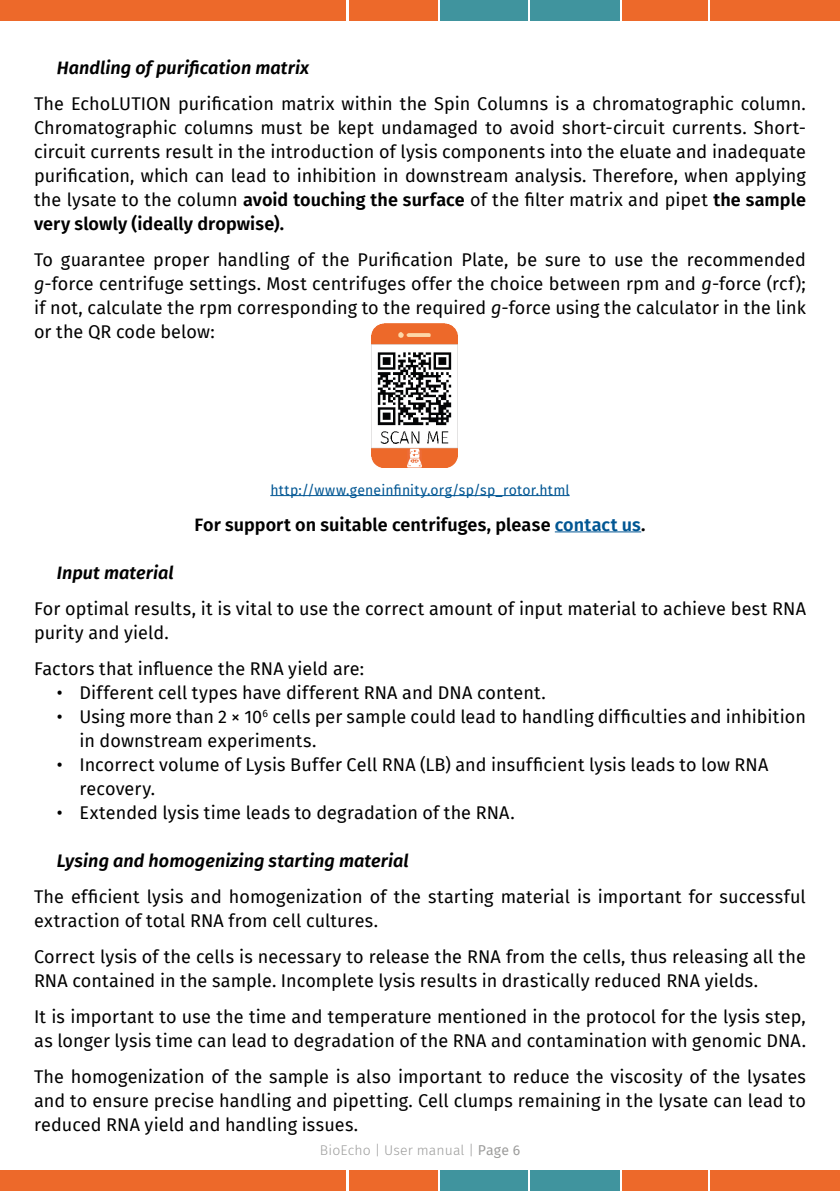
<style>
.page{position:relative;width:840px;height:1191px;background:#fff}
.page>*{position:absolute;margin:0;border:0;box-sizing:border-box;transform-origin:0 0}
.t1{font:18px/24px "Fira Sans";letter-spacing:.005em;color:#000}
.t2{font:italic 600 18px "Fira Sans";letter-spacing:.005em;color:#000}
.t3{font:600 18px "Fira Sans";letter-spacing:.005em;color:#000}
.t4{font:14px "Fira Sans";letter-spacing:.015em;color:#005693}
.t5{font:300 14px "Fira Sans";letter-spacing:.01em;color:#9d9d9c}
.s1{font-weight:600}
.s2{font-style:italic}
.s3{color:#005693}
.s4{font-weight:400}
</style>
<div class="page">
<div style="left:0;top:1170px;width:346px;height:21px;background:#ed692a"></div>
<div style="left:348px;top:1170px;width:89px;height:21px;background:#ed692a"></div>
<div style="left:440px;top:1170px;width:87px;height:21px;background:#40949e"></div>
<div style="left:530px;top:1170px;width:89px;height:21px;background:#40949e"></div>
<div style="left:621px;top:1170px;width:86px;height:21px;background:#ed692a"></div>
<div style="left:709px;top:1170px;width:130px;height:21px;background:#ed692a"></div>
<div style="left:0;top:0;width:346px;height:21px;background:#ed692a"></div>
<div style="left:348px;top:0;width:89px;height:21px;background:#ed692a"></div>
<div style="left:440px;top:0;width:87px;height:21px;background:#40949e"></div>
<div style="left:530px;top:0;width:89px;height:21px;background:#40949e"></div>
<div style="left:621px;top:0;width:86px;height:21px;background:#ed692a"></div>
<div style="left:709px;top:0;width:130px;height:21px;background:#ed692a"></div>
<hr style="left:270px;top:495px;width:299px;height:1px;background:#005693">
<hr style="left:554px;top:531px;width:87px;height:1px;background:#005693">
<img style="left:371px;top:323px;width:86px;height:144px">
<p class="t2" style="left:57px;top:53px;width:254px">Handling of purification matrix</p>
<p class="t1" style="left:34px;top:92px;width:773px;text-align:justify">The EchoLUTION purification matrix within the Spin Columns is a chromatographic column.<br>Chromatographic columns must be kept undamaged to avoid short-circuit currents. Short&shy;circuit currents result in the introduction of lysis components into the eluate and inadequate purification, which can lead to inhibition in downstream analysis. Therefore, when applying the lysate to the column <span class="s1">avoid touching the surface</span> of the filter matrix and pipet <span class="s1">the sample very slowly (ideally dropwise).</span></p>
<p class="t1" style="left:34px;top:248px;width:773px;text-align:justify">To guarantee proper handling of the Purification Plate, be sure to use the recommended <span class="s2">g</span>-force centrifuge settings. Most centrifuges offer the choice between rpm and <span class="s2">g</span>-force (rcf); if not, calculate the rpm corresponding to the required <span class="s2">g</span>-force using the calculator in the link or the QR code below:</p>
<p class="t4" style="left:270px;top:479px;width:300px">http://www.geneinfinity.org/sp/sp_rotor.html</p>
<p class="t3" style="left:194px;top:509px;width:452px">For support on suitable centrifuges, please <span class="s3">contact us</span>.</p>
<p class="t2" style="left:57px;top:557px;width:118px">Input material</p>
<p class="t1" style="left:34px;top:596px;width:773px">For optimal results, it is vital to use the correct amount of input material to achieve best RNA purity and yield.</p>
<p class="t1" style="left:34px;top:656px;width:331px">Factors that influence the RNA yield are:</p>
<p class="t1" style="left:57px;top:680px;width:490px">• Different cell types have different RNA and DNA content.</p>
<p class="t1" style="left:79px;top:704px;width:727px;text-indent:-23px">• Using more than 2 × 10<sup>6</sup> cells per sample could lead to handling difficulties and inhibition in downstream experiments.</p>
<p class="t1" style="left:79px;top:752px;width:690px;text-indent:-23px">• Incorrect volume of Lysis Buffer Cell RNA (LB) and insufficient lysis leads to low RNA recovery.</p>
<p class="t1" style="left:57px;top:800px;width:459px">• Extended lysis time leads to degradation of the RNA.</p>
<p class="t2" style="left:57px;top:845px;width:353px">Lysing and homogenizing starting material</p>
<p class="t1" style="left:34px;top:884px;width:773px">The efficient lysis and homogenization of the starting material is important for successful extraction of total RNA from cell cultures.</p>
<p class="t1" style="left:34px;top:944px;width:772px">Correct lysis of the cells is necessary to release the RNA from the cells, thus releasing all the<br>RNA contained in the sample. Incomplete lysis results in drastically reduced RNA yields.</p>
<p class="t1" style="left:34px;top:1004px;width:773px">It is important to use the time and temperature mentioned in the protocol for the lysis step, as longer lysis time can lead to degradation of the RNA and contamination with genomic DNA.</p>
<p class="t1" style="left:34px;top:1064px;width:773px;text-align:justify">The homogenization of the sample is also important to reduce the viscosity of the lysates and to ensure precise handling and pipetting. Cell clumps remaining in the lysate can lead to reduced RNA yield and handling issues.</p>
<p class="t5" style="left:319px;top:1140px;width:202px">BioEcho | User manual | <span class="s4">Page 6</span></p>
</div>
